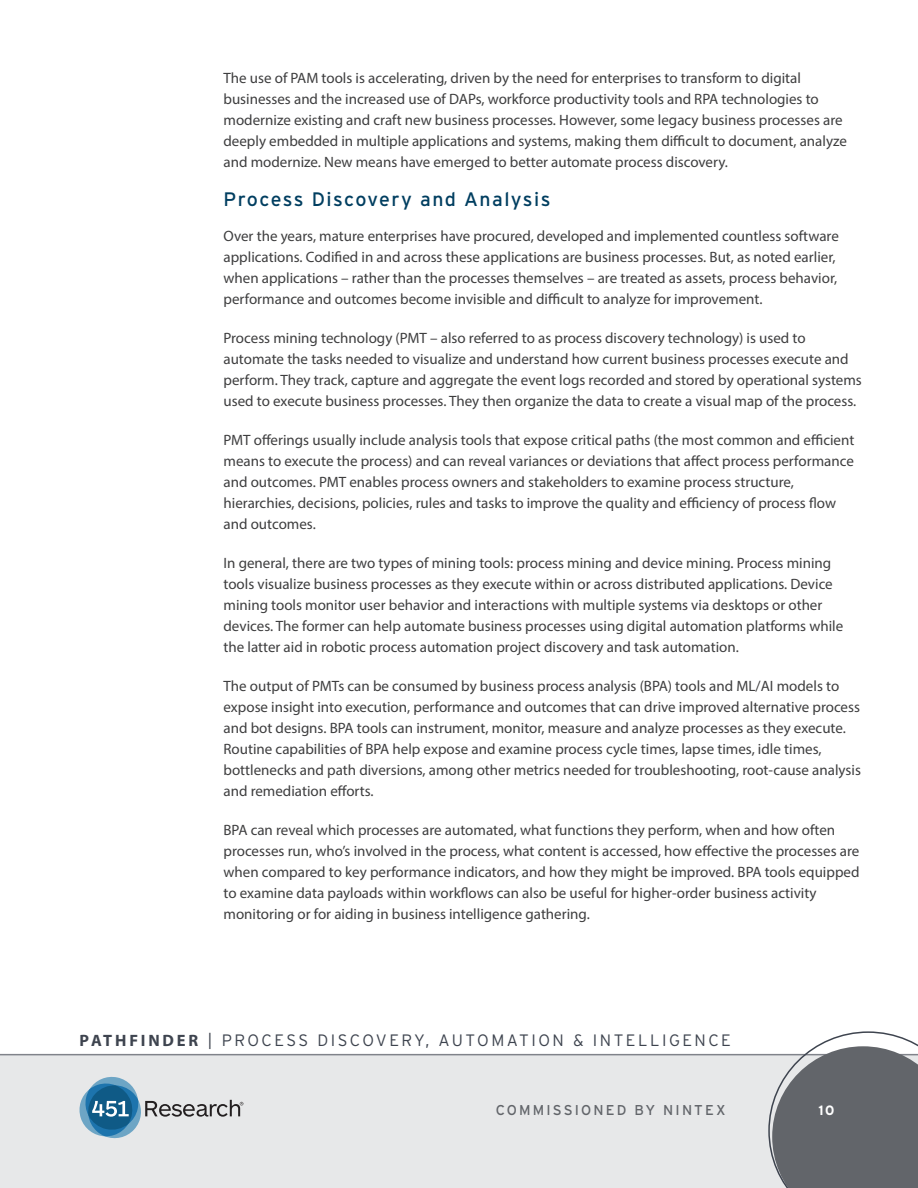
<style>
.page{position:relative;width:918px;height:1188px;background:#fff}
.page>*{position:absolute;margin:0;border:0;box-sizing:border-box;transform-origin:0 0}
.Header_2{font:19.5px "Interstate";letter-spacing:.075em;color:#003e60}
.t1{font:300 16.5px "Interstate";letter-spacing:.15em;color:#3e444f}
.t2{font:15px/21px "Myriad Pro";color:#3e3e3f}
.t3{font:14.25px "Interstate";letter-spacing:.15em;color:#62656a}
.t4{font:700 13.5px "Interstate";color:#fff}
.s1{font-family:"Myriad Pro";font-weight:700}
</style>
<div class="page">
<div style="left:0;top:1054px;width:918px;height:134px;background:#e7e8e9"></div>
<hr style="left:0;top:1054px;width:918px;height:1px;background:#80838a">
<svg style="left:79px;top:1076px;width:164px;height:63px"></svg>
<svg style="left:768px;top:1031px;width:150px;height:157px"></svg>
<p class="t2" style="left:224px;top:67px;width:625px">The use of PAM tools is accelerating, driven by the need for enterprises to transform to digital businesses and the increased use of DAPs, workforce productivity tools and RPA technologies to modernize existing and craft new business processes. However, some legacy business processes are deeply embedded in multiple applications and systems, making them difficult to document, analyze and modernize. New means have emerged to better automate process discovery.</p>
<p class="Header_2" style="left:224px;top:188px;width:328px">Process Discovery and Analysis</p>
<p class="t2" style="left:224px;top:225px;width:617px">Over the years, mature enterprises have procured, developed and implemented countless software applications. Codified in and across these applications are business processes. But, as noted earlier, when applications – rather than the processes themselves – are treated as assets, process behavior, performance and outcomes become invisible and difficult to analyze for improvement.</p>
<p class="t2" style="left:224px;top:327px;width:640px">Process mining technology (PMT – also referred to as process discovery technology) is used to automate the tasks needed to visualize and understand how current business processes execute and perform. They track, capture and aggregate the event logs recorded and stored by operational systems used to execute business processes. They then organize the data to create a visual map of the process.</p>
<p class="t2" style="left:224px;top:429px;width:632px">PMT offerings usually include analysis tools that expose critical paths (the most common and efficient means to execute the process) and can reveal variances or deviations that affect process performance and outcomes. PMT enables process owners and stakeholders to examine process structure, hierarchies, decisions, policies, rules and tasks to improve the quality and efficiency of process flow and outcomes.</p>
<p class="t2" style="left:224px;top:552px;width:621px">In general, there are two types of mining tools: process mining and device mining. Process mining tools visualize business processes as they execute within or across distributed applications. Device mining tools monitor user behavior and interactions with multiple systems via desktops or other devices. The former can help automate business processes using digital automation platforms while the latter aid in robotic process automation project discovery and task automation.</p>
<p class="t2" style="left:224px;top:675px;width:639px">The output of PMTs can be consumed by business process analysis (BPA) tools and ML/AI models to expose insight into execution, performance and outcomes that can drive improved alternative process and bot designs. BPA tools can instrument, monitor, measure and analyze processes as they execute.<br>Routine capabilities of BPA help expose and examine process cycle times, lapse times, idle times, bottlenecks and path diversions, among other metrics needed for troubleshooting, root-cause analysis and remediation efforts.</p>
<p class="t2" style="left:224px;top:819px;width:638px">BPA can reveal which processes are automated, what functions they perform, when and how often processes run, who’s involved in the process, what content is accessed, how effective the processes are when compared to key performance indicators, and how they might be improved. BPA tools equipped to examine data payloads within workflows can also be useful for higher-order business activity monitoring or for aiding in business intelligence gathering.</p>
<p class="t1" style="left:80px;top:1030px;width:653px"><span class="s1">PATHFINDER</span> | PROCESS DISCOVERY, AUTOMATION &amp; INTELLIGENCE</p>
<p class="t3" style="left:496px;top:1102px;width:231px">COMMISSIONED BY NINTEX</p>
<p class="t4" style="left:818px;top:1102px;width:17px">10</p>
</div>
